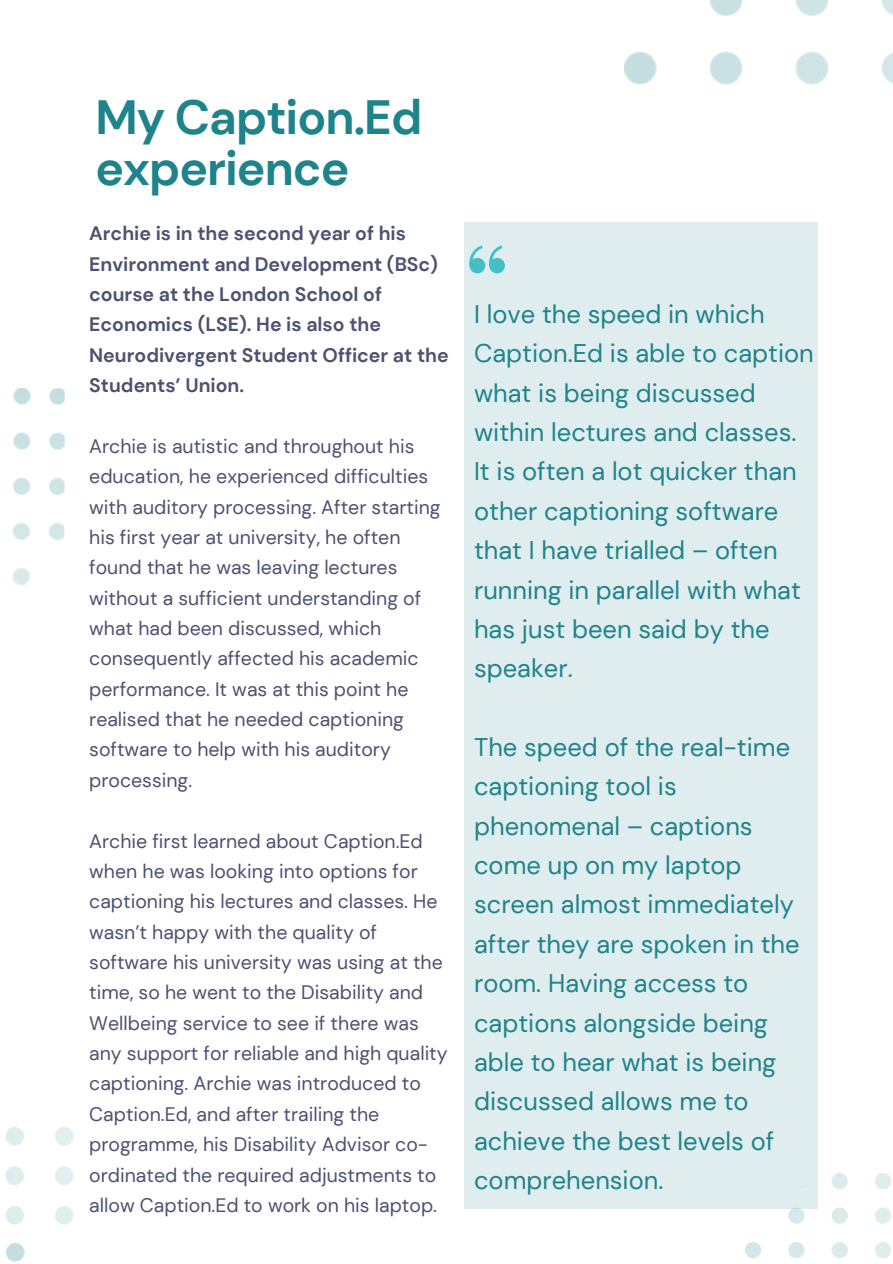
<style>
.page{position:relative;width:893px;height:1264px;background:#fff}
.page>*{position:absolute;margin:0;border:0;box-sizing:border-box;transform-origin:0 0}
.t1{font:103.35px "Yeseva One";color:#44c0c5}
.t2{font:700 48px/50.6px "DM Sans";letter-spacing:-.02em;color:#1f838b}
.t3{font:25.5px/39.3px "DM Sans";color:#1f838b}
.t4{font:19.5px/30.3px "DM Sans";color:#4c5270}
.t5{font:700 19.5px/30.3px "DM Sans";color:#4c5270}
</style>
<div class="page">
<img style="left:624px;top:0;width:268px;height:85px">
<svg style="left:655px;top:1208px;width:47px;height:1px"></svg>
<img style="left:5px;top:1127px;width:69px;height:135px">
<img style="left:702px;top:1173px;width:190px;height:86px">
<img style="left:12px;top:388px;width:53px;height:198px">
<div style="left:464px;top:222px;width:353px;height:986px;background:#e0edef"></div>
<h2 class="t2" style="left:95px;top:93px;width:328px">My Caption.Ed experience</h2>
<p class="t5" style="left:89px;top:218px;width:361px">Archie is in the second year of his<br>Environment and Development (BSc) course at the London School of<br>Economics (LSE). He is also the<br>Neurodivergent Student Officer at the<br>Students’ Union.</p>
<p class="t4" style="left:89px;top:431px;width:353px">Archie is autistic and throughout his education, he experienced difficulties with auditory processing. After starting his first year at university, he often found that he was leaving lectures without a sufficient understanding of what had been discussed, which consequently affected his academic performance. It was at this point he realised that he needed captioning software to help with his auditory processing.</p>
<p class="t4" style="left:89px;top:825px;width:360px">Archie first learned about Caption.Ed when he was looking into options for captioning his lectures and classes. He wasn’t happy with the quality of software his university was using at the time, so he went to the Disability and Wellbeing service to see if there was any support for reliable and high quality captioning. Archie was introduced to Caption.Ed, and after trailing the programme, his Disability Advisor co&shy;ordinated the required adjustments to allow Caption.Ed to work on his laptop.</p>
<h1 class="t1" style="left:464px;top:224px;width:46px">“</h1>
<p class="t3" style="left:474px;top:295px;width:341px">I love the speed in which<br>Caption.Ed is able to caption what is being discussed within lectures and classes.<br>It is often a lot quicker than other captioning software that I have trialled – often running in parallel with what has just been said by the speaker.</p>
<p class="t3" style="left:474px;top:727px;width:327px">The speed of the real-time captioning tool is phenomenal – captions come up on my laptop screen almost immediately after they are spoken in the room. Having access to captions alongside being able to hear what is being discussed allows me to achieve the best levels of comprehension.</p>
</div>
